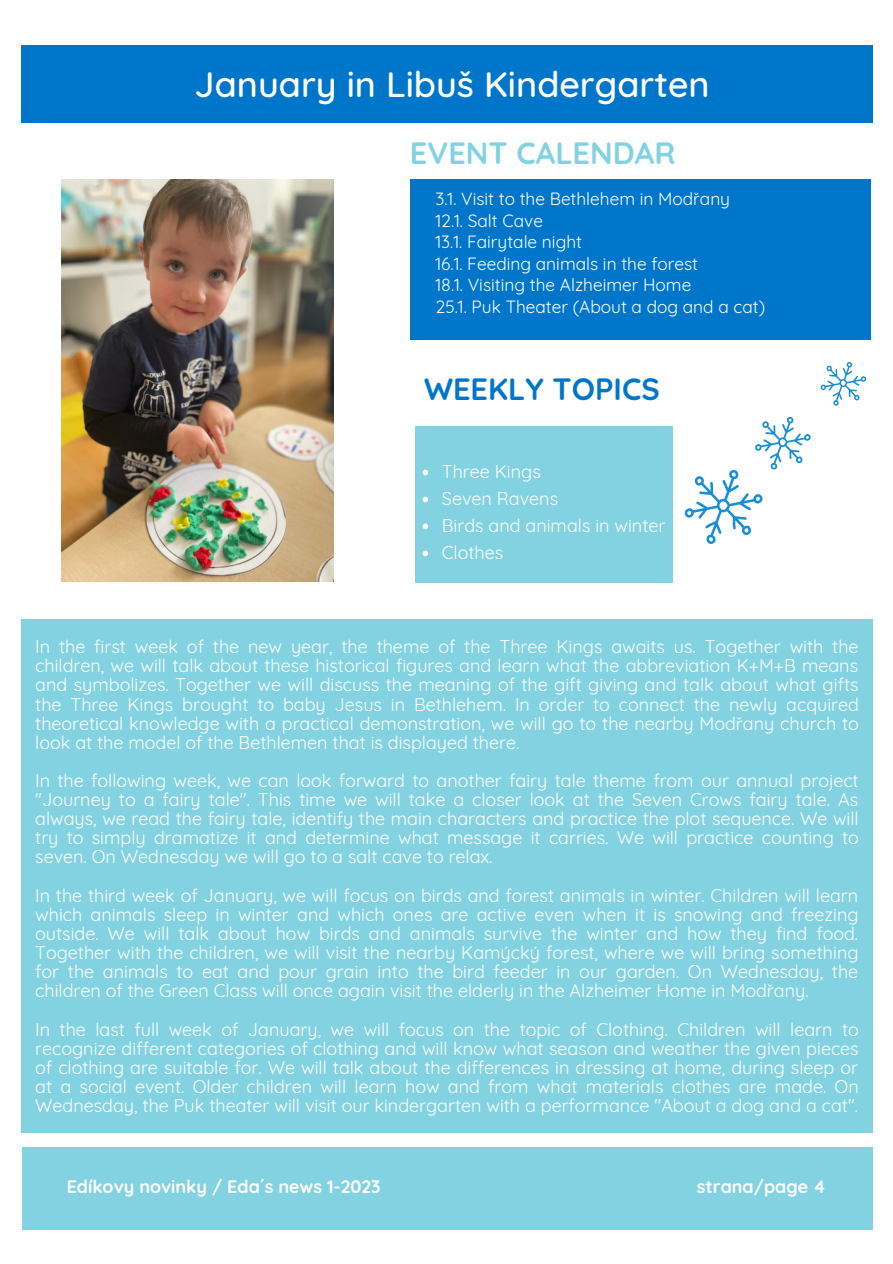
<style>
.page{position:relative;width:893px;height:1264px;background:#fff}
.page>*{position:absolute;margin:0;border:0;box-sizing:border-box;transform-origin:0 0}
.t1{font:500 36px "Quicksand";color:#fff}
.t2{font:700 30.75px "Quicksand";color:#83d2e1}
.t3{font:700 30.75px "Quicksand";color:#0076cb}
.t4{font:18px/19px "Quicksand";color:#fff;text-align:justify}
.t5{font:700 18px "Quicksand";color:#fff}
.t6{font:17.25px/21.6px "Quicksand";color:#fff}
</style>
<div class="page">
<div style="left:820px;top:1147px;width:53px;height:82px;background:#83d2e1"></div>
<div style="left:74px;top:1147px;width:746px;height:82px;background:#83d2e1"></div>
<div style="left:22px;top:1147px;width:52px;height:82px;background:#83d2e1"></div>
<div style="left:22px;top:45px;width:851px;height:78px;background:#0076cb"></div>
<div style="left:22px;top:618px;width:851px;height:514px;background:#83d2e1"></div>
<div style="left:410px;top:179px;width:459px;height:161px;background:#0076cb"></div>
<div style="left:415px;top:426px;width:258px;height:156px;background:#83d2e1"></div>
<img style="left:62px;top:179px;width:271px;height:403px">
<svg style="left:422px;top:469px;width:6px;height:6px"></svg>
<svg style="left:422px;top:496px;width:6px;height:6px"></svg>
<svg style="left:422px;top:523px;width:6px;height:6px"></svg>
<svg style="left:422px;top:550px;width:6px;height:6px"></svg>
<svg style="left:820px;top:362px;width:46px;height:44px"></svg>
<svg style="left:684px;top:417px;width:126px;height:127px"></svg>
<h1 class="t1" style="left:194px;top:61px;width:516px">January in Libuš Kindergarten</h1>
<h2 class="t2" style="left:410px;top:134px;width:267px">EVENT CALENDAR</h2>
<p class="t6" style="left:435px;top:188px;width:331px">3.1. Visit to the Bethlehem in Modřany<br>12.1. Salt Cave<br>13.1. Fairytale night<br>16.1. Feeding animals in the forest<br>18.1. Visiting the Alzheimer Home<br>25.1. Puk Theater (About a dog and a cat)</p>
<h2 class="t3" style="left:424px;top:369px;width:237px">WEEKLY TOPICS</h2>
<p class="t4" style="left:442px;top:457px;width:225px;line-height:27px;text-align:left">Three Kings<br>Seven Ravens<br>Birds and animals in winter<br>Clothes</p>
<p class="t4" style="left:35px;top:637px;width:825px">In the first week of the new year, the theme of the Three Kings awaits us. Together with the children, we will talk about these historical figures and learn what the abbreviation K+M+B means and symbolizes. Together we will discuss the meaning of the gift giving and talk about what gifts the Three Kings brought to baby Jesus in Bethlehem. In order to connect the newly acquired theoretical knowledge with a practical demonstration, we will go to the nearby Modřany church to look at the model of the Bethlemen that is displayed there.</p>
<p class="t4" style="left:35px;top:770px;width:825px">In the following week, we can look forward to another fairy tale theme from our annual project "Journey to a fairy tale". This time we will take a closer look at the Seven Crows fairy tale. As always, we read the fairy tale, identify the main characters and practice the plot sequence. We will try to simply dramatize it and determine what message it carries. We will practice counting to seven. On Wednesday we will go to a salt cave to relax.</p>
<p class="t4" style="left:35px;top:885px;width:824px">In the third week of January, we will focus on birds and forest animals in winter. Children will learn which animals sleep in winter and which ones are active even when it is snowing and freezing outside. We will talk about how birds and animals survive the winter and how they find food.<br>Together with the children, we will visit the nearby Kamýcký forest, where we will bring something for the animals to eat and pour grain into the bird feeder in our garden. On Wednesday, the children of the Green Class will once again visit the elderly in the Alzheimer Home in Modřany.</p>
<p class="t4" style="left:35px;top:1019px;width:825px">In the last full week of January, we will focus on the topic of Clothing. Children will learn to recognize different categories of clothing and will know what season and weather the given pieces of clothing are suitable for. We will talk about the differences in dressing at home, during sleep or at a social event. Older children will learn how and from what materials clothes are made. On Wednesday, the Puk theater will visit our kindergarten with a performance "About a dog and a cat".</p>
<p class="t5" style="left:67px;top:1175px;width:315px">Edíkovy novinky / Eda´s news 1-2023</p>
<p class="t5" style="left:696px;top:1175px;width:131px">strana/page 4</p>
</div>
